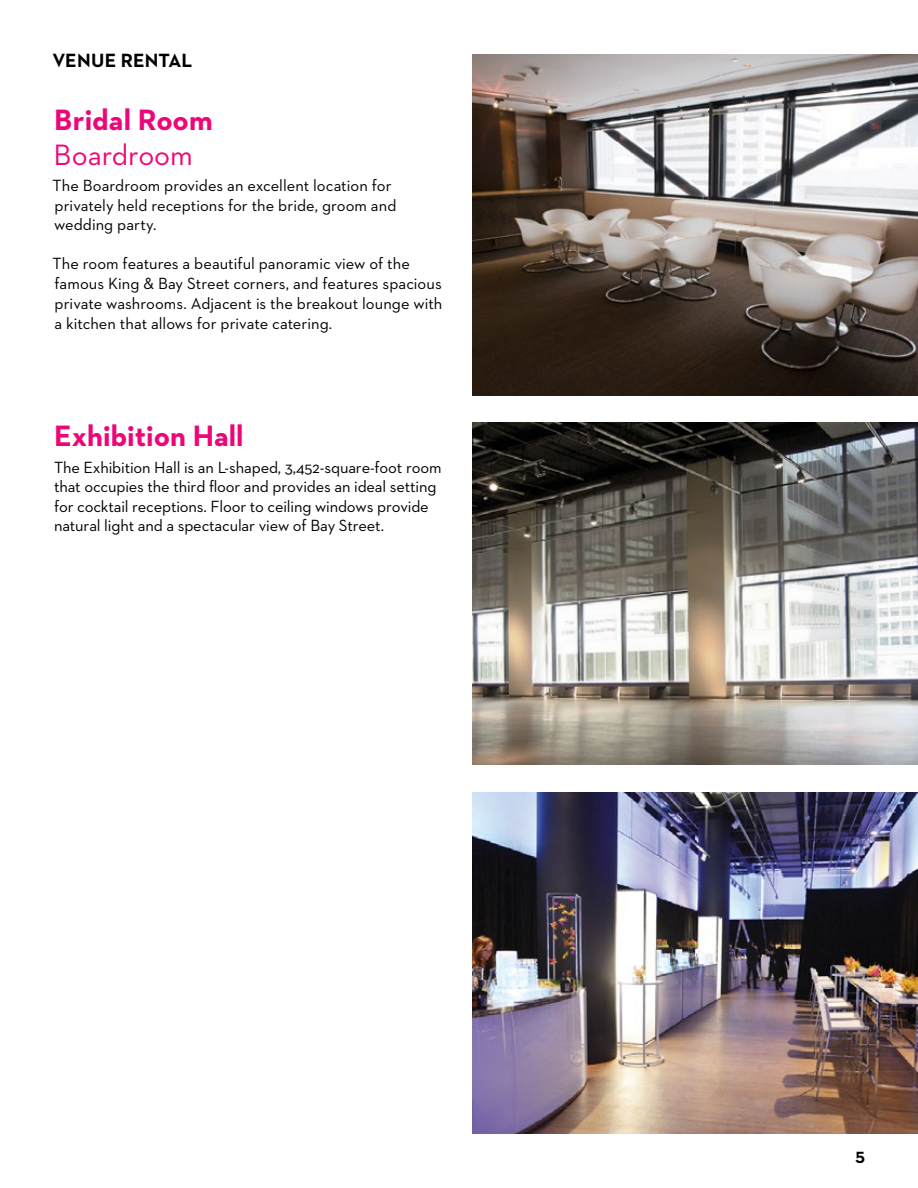
<style>
.page{position:relative;width:918px;height:1188px;background:#fff}
.page>*{position:absolute;margin:0;border:0;box-sizing:border-box;transform-origin:0 0}
.t1{font:700 30px "Neutraface 2 Text";color:#ed0677}
.t2{font:30px "Neutraface 2 Text";letter-spacing:-.005em;color:#ed0677}
.t3{font:700 19.5px "Neutraface 2 Text";letter-spacing:.01em;color:#000}
.t4{font:16.5px/19.5px "Neutraface 2 Text";letter-spacing:-.01em;color:#000}
.t5{font:700 16.5px "Neutraface 2 Text";color:#000}
</style>
<div class="page">
<img style="left:472px;top:54px;width:446px;height:342px">
<img style="left:472px;top:423px;width:446px;height:342px">
<img style="left:472px;top:792px;width:446px;height:342px">
<p class="t3" style="left:52px;top:48px;width:142px">VENUE RENTAL</p>
<h1 class="t1" style="left:54px;top:101px;width:160px">Bridal Room</h1>
<h1 class="t2" style="left:54px;top:136px;width:141px">Boardroom</h1>
<p class="t4" style="left:53px;top:175px;width:345px">The Boardroom provides an excellent location for privately held receptions for the bride, groom and wedding party.</p>
<p class="t4" style="left:53px;top:253px;width:391px;line-height:20px">The room features a beautiful panoramic view of the famous King &amp; Bay Street corners, and features spacious private washrooms. Adjacent is the breakout lounge with a kitchen that allows for private catering.</p>
<h1 class="t1" style="left:54px;top:417px;width:191px">Exhibition Hall</h1>
<p class="t4" style="left:54px;top:457px;width:389px">The Exhibition Hall is an L-shaped, 3,452-square-foot room that occupies the third floor and provides an ideal setting for cocktail receptions. Floor to ceiling windows provide natural light and a spectacular view of Bay Street.</p>
<p class="t5" style="left:855px;top:1146px;width:11px">5</p>
</div>
